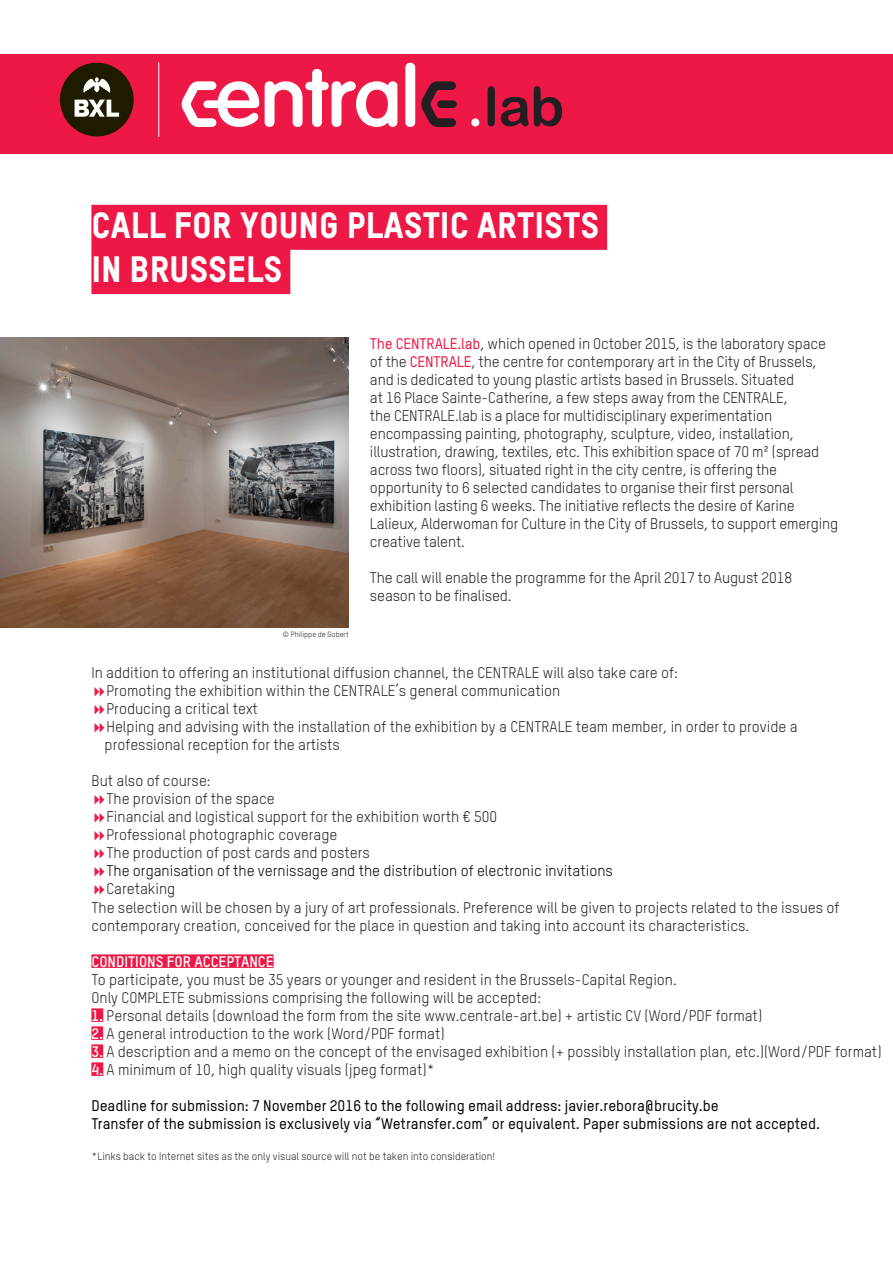
<style>
.page{position:relative;width:893px;height:1263px;background:#fff}
.page>*{position:absolute;margin:0;border:0;box-sizing:border-box;transform-origin:0 0}
.t1{font:54.45px "Arial Rounded MT Bold";color:#231f20}
.t2{font:36px "TSTAR Headline";color:#fff}
.t3{font:15.15px/18px "TSTAR";color:#231f20}
.t4{font:500 15.15px "TSTAR";color:#000}
.t5{font:15.15px "TSTAR";color:#000}
.t6{font:700 15.15px "TSTAR";color:#fff}
.t7{font:10.65px "TSTAR";color:#231f20}
.t8{font:7.65px "TSTAR";color:#231f20}
.s1{color:#fff}
.s2{font-weight:500;color:#ed1845}
.s3{font-weight:700;color:#fff}
</style>
<div class="page">
<div style="left:91px;top:205px;width:516px;height:45px;background:#ed1845"></div>
<div style="left:91px;top:249px;width:199px;height:45px;background:#ed1845"></div>
<div style="left:0;top:54px;width:893px;height:100px;background:#ed1845"></div>
<svg style="left:421px;top:81px;width:36px;height:46px"></svg>
<div style="left:405px;top:63px;width:10px;height:64px;background:#fff;border-radius:5px"></div>
<svg style="left:265px;top:69px;width:132px;height:58px"></svg>
<svg style="left:182px;top:81px;width:77px;height:46px"></svg>
<hr style="left:158px;top:63px;width:1px;height:73px;background:#fff">
<div style="left:60px;top:63px;width:74px;height:73px;background:#1e1b01;border-radius:50%"></div>
<svg style="left:75px;top:100px;width:44px;height:17px"></svg>
<svg style="left:83px;top:77px;width:27px;height:16px"></svg>
<div style="left:91px;top:954px;width:183px;height:14px;background:#ed1845"></div>
<div style="left:91px;top:1008px;width:12px;height:14px;background:#ed1845"></div>
<div style="left:91px;top:1026px;width:12px;height:14px;background:#ed1845"></div>
<div style="left:91px;top:1044px;width:12px;height:14px;background:#ed1845"></div>
<div style="left:91px;top:1062px;width:12px;height:14px;background:#ed1845"></div>
<img style="left:0;top:337px;width:349px;height:290px">
<p class="t1" style="left:467px;top:74px;width:99px"><span class="s1">.</span>lab</p>
<p class="t2" style="left:91px;top:203px;width:509px">CALL FOR YOUNG PLASTIC ARTISTS</p>
<p class="t2" style="left:91px;top:247px;width:193px">IN BRUSSELS</p>
<p class="t8" style="left:283px;top:629px;width:68px">© Philippe de Gobert</p>
<p class="t3" style="left:370px;top:334px;width:470px"><span class="s2">The CENTRALE.lab</span>, which opened in October 2015, is the laboratory space of the <span class="s2">CENTRALE</span>, the centre for contemporary art in the City of Brussels, and is dedicated to young plastic artists based in Brussels. Situated<br>at 16 Place Sainte-Catherine, a few steps away from the CENTRALE,<br>the CENTRALE.lab is a place for multidisciplinary experimentation encompassing painting, photography, sculpture, video, installation, illustration, drawing, textiles, etc. This exhibition space of 70 m² (spread across two floors), situated right in the city centre, is offering the opportunity to 6 selected candidates to organise their first personal exhibition lasting 6 weeks. The initiative reflects the desire of Karine Lalieux, Alderwoman for Culture in the City of Brussels, to support emerging creative talent.</p>
<p class="t3" style="left:370px;top:568px;width:424px">The call will enable the programme for the April 2017 to August 2018 season to be finalised.</p>
<p class="t3" style="left:91px;top:663px;width:588px">In addition to offering an institutional diffusion channel, the CENTRALE will also take care of:</p>
<p class="t3" style="left:106px;top:681px;width:455px">Promoting the exhibition within the CENTRALE’s general communication</p>
<p class="t3" style="left:106px;top:699px;width:153px">Producing a critical text</p>
<p class="t3" style="left:106px;top:717px;width:693px">Helping and advising with the installation of the exhibition by a CENTRALE team member, in order to provide a</p>
<p class="t3" style="left:105px;top:735px;width:237px">professional reception for the artists</p>
<p class="t3" style="left:91px;top:771px;width:121px">But also of course:</p>
<p class="t3" style="left:106px;top:789px;width:170px">The provision of the space</p>
<p class="t3" style="left:106px;top:807px;width:392px">Financial and logistical support for the exhibition worth € 500</p>
<p class="t3" style="left:106px;top:825px;width:233px">Professional photographic coverage</p>
<p class="t3" style="left:106px;top:843px;width:265px">The production of post cards and posters</p>
<p class="t5" style="left:106px;top:861px;width:508px">The organisation of the vernissage and the distribution of electronic invitations</p>
<p class="t3" style="left:106px;top:879px;width:70px">Caretaking</p>
<p class="t3" style="left:91px;top:898px;width:749px">The selection will be chosen by a jury of art professionals. Preference will be given to projects related to the issues of contemporary creation, conceived for the place in question and taking into account its characteristics.</p>
<p class="t6" style="left:91px;top:952px;width:184px">CONDITIONS FOR ACCEPTANCE</p>
<p class="t3" style="left:91px;top:970px;width:587px">To participate, you must be 35 years or younger and resident in the Brussels-Capital Region.</p>
<p class="t3" style="left:91px;top:988px;width:451px">Only COMPLETE submissions comprising the following will be accepted:</p>
<p class="t3" style="left:91px;top:1006px;width:672px"><span class="s3">1.</span> Personal details (download the form from the site www.centrale-art.be) + artistic CV (Word/PDF format)</p>
<p class="t3" style="left:91px;top:1024px;width:355px"><span class="s3">2.</span> A general introduction to the work (Word/PDF format)</p>
<p class="t3" style="left:91px;top:1042px;width:792px"><span class="s3">3.</span> A description and a memo on the concept of the envisaged exhibition (+ possibly installation plan, etc.)(Word/PDF format)</p>
<p class="t3" style="left:91px;top:1060px;width:345px"><span class="s3">4.</span> A minimum of 10, high quality visuals (jpeg format)*</p>
<p class="t4" style="left:91px;top:1096px;width:629px">Deadline for submission: 7 November 2016 to the following email address: javier.rebora@brucity.be</p>
<p class="t4" style="left:91px;top:1114px;width:730px">Transfer of the submission is exclusively via “Wetransfer.com” or equivalent. Paper submissions are not accepted.</p>
<p class="t7" style="left:91px;top:1149px;width:405px">*Links back to Internet sites as the only visual source will not be taken into consideration!</p>
</div>
